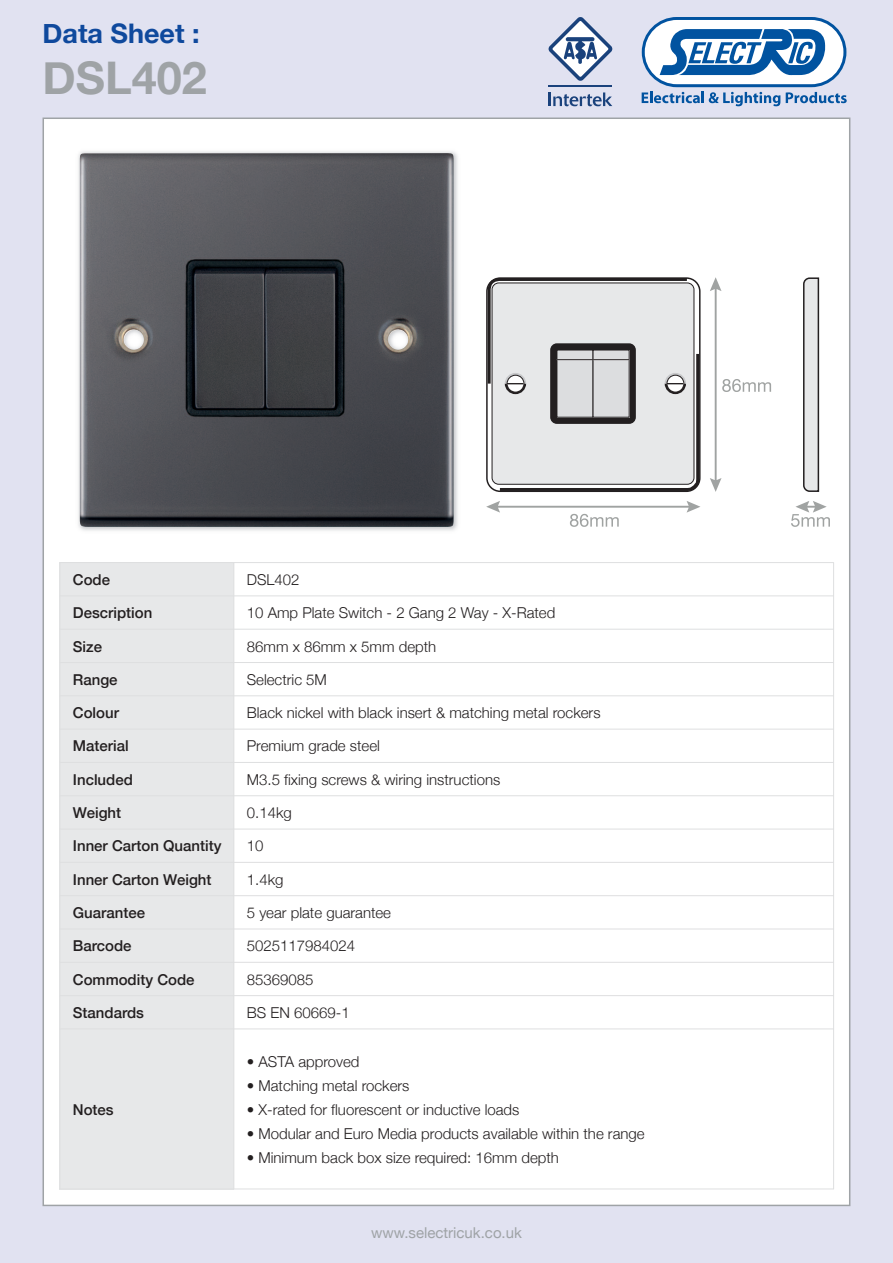
<style>
.page{position:relative;width:893px;height:1263px;background:#e1e2f1}
.page>*{position:absolute;margin:0;border:0;box-sizing:border-box;transform-origin:0 0}
.t1{font:700 45px "Helvetica Neue";color:#9fa3a6}
.t2{font:700 27px "Helvetica Neue";color:#0f499d}
.t3{font:300 15px "Helvetica Neue";color:#231f20}
.t4{font:500 15px "Helvetica Neue";color:#231f20}
.t5{font:15px "Helvetica Neue";color:#9fa3a6}
</style>
<div class="page">
<div style="left:44px;top:119px;width:805px;height:1086px;background:#fff"></div>
<svg style="left:642px;top:17px;width:205px;height:89px"></svg>
<svg style="left:549px;top:92px;width:63px;height:14px"></svg>
<hr style="left:549px;top:86px;width:63px;height:1px;background:#1a427c">
<svg style="left:549px;top:17px;width:63px;height:64px"></svg>
<div style="left:60px;top:562px;width:174px;height:34px;background:#e7e8e9"></div>
<div style="left:60px;top:596px;width:174px;height:33px;background:#e7e8e9"></div>
<div style="left:60px;top:629px;width:174px;height:33px;background:#e7e8e9"></div>
<div style="left:60px;top:662px;width:174px;height:34px;background:#e7e8e9"></div>
<div style="left:60px;top:696px;width:174px;height:33px;background:#e7e8e9"></div>
<div style="left:60px;top:729px;width:174px;height:33px;background:#e7e8e9"></div>
<div style="left:60px;top:762px;width:174px;height:34px;background:#e7e8e9"></div>
<div style="left:60px;top:796px;width:174px;height:33px;background:#e7e8e9"></div>
<div style="left:60px;top:829px;width:174px;height:33px;background:#e7e8e9"></div>
<div style="left:60px;top:862px;width:174px;height:34px;background:#e7e8e9"></div>
<div style="left:60px;top:896px;width:174px;height:33px;background:#e7e8e9"></div>
<div style="left:60px;top:929px;width:174px;height:33px;background:#e7e8e9"></div>
<div style="left:60px;top:962px;width:174px;height:33px;background:#e7e8e9"></div>
<div style="left:60px;top:995px;width:174px;height:34px;background:#e7e8e9"></div>
<div style="left:60px;top:1029px;width:174px;height:160px;background:#e7e8e9"></div>
<hr style="left:60px;top:562px;width:1px;height:627px;background:#dedfe0">
<hr style="left:234px;top:562px;width:1px;height:627px;background:#dedfe0">
<hr style="left:833px;top:562px;width:1px;height:627px;background:#dedfe0">
<hr style="left:60px;top:562px;width:774px;height:1px;background:#dedfe0">
<hr style="left:60px;top:596px;width:774px;height:1px;background:#dedfe0">
<hr style="left:60px;top:629px;width:774px;height:1px;background:#dedfe0">
<hr style="left:60px;top:662px;width:774px;height:1px;background:#dedfe0">
<hr style="left:60px;top:695px;width:774px;height:1px;background:#dedfe0">
<hr style="left:60px;top:729px;width:774px;height:1px;background:#dedfe0">
<hr style="left:60px;top:762px;width:774px;height:1px;background:#dedfe0">
<hr style="left:60px;top:795px;width:774px;height:1px;background:#dedfe0">
<hr style="left:60px;top:829px;width:774px;height:1px;background:#dedfe0">
<hr style="left:60px;top:862px;width:774px;height:1px;background:#dedfe0">
<hr style="left:60px;top:895px;width:774px;height:1px;background:#dedfe0">
<hr style="left:60px;top:929px;width:774px;height:1px;background:#dedfe0">
<hr style="left:60px;top:962px;width:774px;height:1px;background:#dedfe0">
<hr style="left:60px;top:995px;width:774px;height:1px;background:#dedfe0">
<hr style="left:60px;top:1029px;width:774px;height:1px;background:#dedfe0">
<hr style="left:60px;top:1189px;width:774px;height:1px;background:#dedfe0">
<img style="left:78px;top:151px;width:380px;height:380px">
<img style="left:80px;top:153px;width:374px;height:374px">
<svg style="left:710px;top:277px;width:61px;height:215px"></svg>
<svg style="left:486px;top:501px;width:214px;height:26px"></svg>
<svg style="left:791px;top:501px;width:39px;height:26px"></svg>
<svg style="left:803px;top:277px;width:17px;height:215px;background:#c3c4c4"></svg>
<svg style="left:486px;top:277px;width:215px;height:215px;background:#d5d6d7"></svg>
<div style="left:550px;top:343px;width:86px;height:81px;background:#231f20;border-radius:7px"></div>
<div style="left:557px;top:350px;width:36px;height:67px;background:#dcdddf"></div>
<div style="left:557px;top:350px;width:36px;height:67px;border:1px solid #231f20"></div>
<hr style="left:557px;top:359px;width:36px;height:1px;background:#231f20">
<div style="left:593px;top:350px;width:36px;height:67px;background:#dcdddf"></div>
<hr style="left:593px;top:359px;width:36px;height:1px;background:#231f20">
<h2 class="t2" style="left:43px;top:17px;width:159px">Data Sheet :</h2>
<h1 class="t1" style="left:43px;top:50px;width:166px">DSL402</h1>
<p class="t4" style="left:73px;top:570px;width:39px">Code</p>
<p class="t3" style="left:247px;top:570px;width:54px">DSL402</p>
<p class="t4" style="left:73px;top:604px;width:81px">Description</p>
<p class="t3" style="left:247px;top:604px;width:310px">10 Amp Plate Switch - 2 Gang 2 Way - X-Rated</p>
<p class="t4" style="left:73px;top:637px;width:31px">Size</p>
<p class="t3" style="left:247px;top:637px;width:191px">86mm x 86mm x 5mm depth</p>
<p class="t4" style="left:73px;top:670px;width:46px">Range</p>
<p class="t3" style="left:247px;top:670px;width:82px">Selectric 5M</p>
<p class="t4" style="left:73px;top:703px;width:48px">Colour</p>
<p class="t3" style="left:247px;top:704px;width:355px">Black nickel with black insert &amp; matching metal rockers</p>
<p class="t4" style="left:73px;top:737px;width:57px">Material</p>
<p class="t3" style="left:247px;top:737px;width:135px">Premium grade steel</p>
<p class="t4" style="left:73px;top:770px;width:62px">Included</p>
<p class="t3" style="left:247px;top:770px;width:255px">M3.5 fixing screws &amp; wiring instructions</p>
<p class="t4" style="left:73px;top:803px;width:50px">Weight</p>
<p class="t3" style="left:247px;top:803px;width:47px">0.14kg</p>
<p class="t4" style="left:73px;top:837px;width:150px">Inner Carton Quantity</p>
<p class="t3" style="left:247px;top:837px;width:18px">10</p>
<p class="t4" style="left:73px;top:870px;width:140px">Inner Carton Weight</p>
<p class="t3" style="left:247px;top:870px;width:38px">1.4kg</p>
<p class="t4" style="left:73px;top:903px;width:74px">Guarantee</p>
<p class="t3" style="left:247px;top:903px;width:146px">5 year plate guarantee</p>
<p class="t4" style="left:73px;top:937px;width:60px">Barcode</p>
<p class="t3" style="left:247px;top:937px;width:110px">5025117984024</p>
<p class="t4" style="left:73px;top:970px;width:123px">Commodity Code</p>
<p class="t3" style="left:247px;top:970px;width:68px">85369085</p>
<p class="t4" style="left:73px;top:1003px;width:73px">Standards</p>
<p class="t3" style="left:247px;top:1003px;width:104px">BS EN 60669-1</p>
<p class="t4" style="left:73px;top:1100px;width:42px">Notes</p>
<p class="t3" style="left:247px;top:1052px;width:114px">• ASTA approved</p>
<p class="t3" style="left:247px;top:1076px;width:164px">• Matching metal rockers</p>
<p class="t3" style="left:247px;top:1100px;width:274px">• X-rated for fluorescent or inductive loads</p>
<p class="t3" style="left:247px;top:1124px;width:399px">• Modular and Euro Media products available within the range</p>
<p class="t3" style="left:247px;top:1148px;width:314px">• Minimum back box size required: 16mm depth</p>
<p class="t5" style="left:371px;top:1224px;width:152px">www.selectricuk.co.uk</p>
</div>
